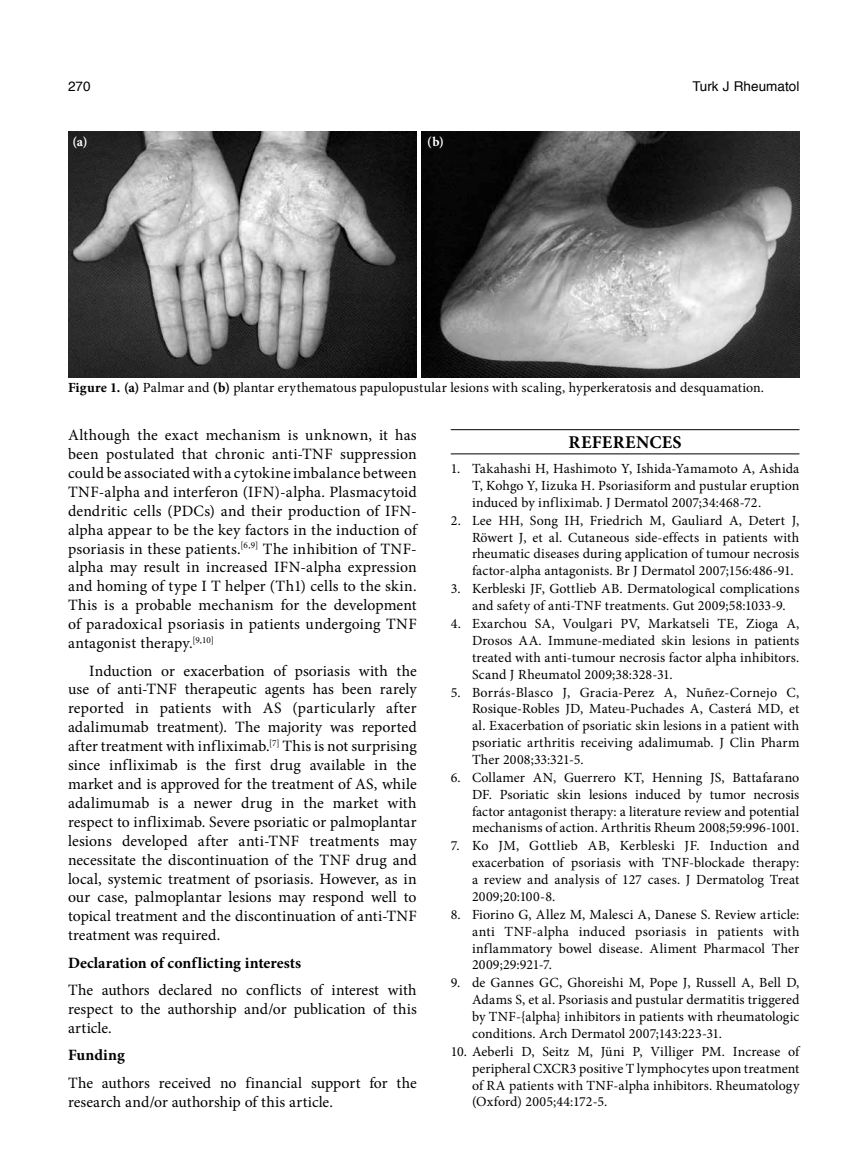
<style>
.page{position:relative;width:859px;height:1170px;background:#fff}
.page>*{position:absolute;margin:0;border:0;box-sizing:border-box;transform-origin:0 0}
.t1{font:700 18px "Minion Pro";letter-spacing:.01em;color:#000}
.t2{font:15.75px/18.9px "Minion Pro";letter-spacing:.005em;color:#000;text-align:justify}
.t3{font:700 15.75px "Minion Pro";letter-spacing:.005em;color:#000}
.t4{font:13.95px/16.8px "Minion Pro";letter-spacing:.005em;color:#000;text-align:justify}
.t5{font:13.5px "Helvetica";letter-spacing:.005em;color:#000}
.t6{font:700 13.5px "Minion Pro";color:#fff}
.s1{font-weight:700}
</style>
<div class="page">
<hr style="left:451px;top:429px;width:348px;height:1px;background:#000">
<hr style="left:451px;top:453px;width:348px;height:1px;background:#000">
<img style="left:421px;top:132px;width:378px;height:245px">
<img style="left:68px;top:132px;width:349px;height:245px">
<p class="t5" style="left:68px;top:76px;width:24px">270</p>
<p class="t5" style="left:692px;top:76px;width:108px">Turk J Rheumatol</p>
<p class="t6" style="left:73px;top:132px;width:16px">(a)</p>
<p class="t6" style="left:427px;top:132px;width:18px">(b)</p>
<p class="t4" style="left:68px;top:379px;width:698px"><span class="s1">Figure 1. (a)</span> Palmar and <span class="s1">(b)</span> plantar erythematous papulopustular lesions with scaling, hyperkeratosis and desquamation.</p>
<p class="t2" style="left:68px;top:425px;width:350px">Although the exact mechanism is unknown, it has been postulated that chronic anti-TNF suppression could be associated with a cytokine imbalance between TNF-alpha and interferon (IFN)-alpha. Plasmacytoid dendritic cells (PDCs) and their production of IFN&shy;alpha appear to be the key factors in the induction of psoriasis in these patients.<sup>[6,9]</sup> The inhibition of TNF&shy;alpha may result in increased IFN-alpha expression and homing of type I T helper (Th1) cells to the skin.<br>This is a probable mechanism for the development of paradoxical psoriasis in patients undergoing TNF antagonist therapy.<sup>[9,10]</sup></p>
<p class="t2" style="left:68px;top:661px;width:350px;text-indent:21px">Induction or exacerbation of psoriasis with the use of anti-TNF therapeutic agents has been rarely reported in patients with AS (particularly after adalimumab treatment). The majority was reported after treatment with infliximab.<sup>[7]</sup> This is not surprising since infliximab is the first drug available in the market and is approved for the treatment of AS, while adalimumab is a newer drug in the market with respect to infliximab. Severe psoriatic or palmoplantar lesions developed after anti-TNF treatments may necessitate the discontinuation of the TNF drug and local, systemic treatment of psoriasis. However, as in our case, palmoplantar lesions may respond well to topical treatment and the discontinuation of anti-TNF treatment was required.</p>
<p class="t3" style="left:68px;top:951px;width:235px">Declaration of conflicting interests</p>
<p class="t2" style="left:68px;top:980px;width:350px">The authors declared no conflicts of interest with respect to the authorship and/or publication of this article.</p>
<p class="t3" style="left:68px;top:1044px;width:58px">Funding</p>
<p class="t2" style="left:68px;top:1073px;width:350px">The authors received no financial support for the research and/or authorship of this article.</p>
<p class="t1" style="left:568px;top:429px;width:115px">REFERENCES</p>
<p class="t4" style="left:472px;top:460px;width:329px;text-indent:-21px">1. Takahashi H, Hashimoto Y, Ishida-Yamamoto A, Ashida T, Kohgo Y, Iizuka H. Psoriasiform and pustular eruption induced by infliximab. J Dermatol 2007;34:468-72.</p>
<p class="t4" style="left:472px;top:512px;width:329px;text-indent:-21px">2. Lee HH, Song IH, Friedrich M, Gauliard A, Detert J, Röwert J, et al. Cutaneous side-effects in patients with rheumatic diseases during application of tumour necrosis factor-alpha antagonists. Br J Dermatol 2007;156:486-91.</p>
<p class="t4" style="left:451px;top:580px;width:350px;text-align:center">3. Kerbleski JF, Gottlieb AB. Dermatological complications and safety of anti-TNF treatments. Gut 2009;58:1033-9.</p>
<p class="t4" style="left:472px;top:615px;width:329px;text-indent:-21px">4. Exarchou SA, Voulgari PV, Markatseli TE, Zioga A, Drosos AA. Immune-mediated skin lesions in patients treated with anti-tumour necrosis factor alpha inhibitors.<br>Scand J Rheumatol 2009;38:328-31.</p>
<p class="t4" style="left:472px;top:683px;width:329px;text-indent:-21px">5. Borrás-Blasco J, Gracia-Perez A, Nuñez-Cornejo C, Rosique-Robles JD, Mateu-Puchades A, Casterá MD, et al. Exacerbation of psoriatic skin lesions in a patient with psoriatic arthritis receiving adalimumab. J Clin Pharm Ther 2008;33:321-5.</p>
<p class="t4" style="left:472px;top:769px;width:329px;text-indent:-21px">6. Collamer AN, Guerrero KT, Henning JS, Battafarano DF. Psoriatic skin lesions induced by tumor necrosis factor antagonist therapy: a literature review and potential mechanisms of action. Arthritis Rheum 2008;59:996-1001.</p>
<p class="t4" style="left:472px;top:837px;width:329px;text-indent:-21px">7. Ko JM, Gottlieb AB, Kerbleski JF. Induction and exacerbation of psoriasis with TNF-blockade therapy: a review and analysis of 127 cases. J Dermatolog Treat 2009;20:100-8.</p>
<p class="t4" style="left:472px;top:906px;width:329px;text-indent:-21px">8. Fiorino G, Allez M, Malesci A, Danese S. Review article: anti TNF-alpha induced psoriasis in patients with inflammatory bowel disease. Aliment Pharmacol Ther 2009;29:921-7.</p>
<p class="t4" style="left:472px;top:974px;width:329px;text-indent:-21px">9. de Gannes GC, Ghoreishi M, Pope J, Russell A, Bell D, Adams S, et al. Psoriasis and pustular dermatitis triggered by TNF-{alpha} inhibitors in patients with rheumatologic conditions. Arch Dermatol 2007;143:223-31.</p>
<p class="t4" style="left:472px;top:1042px;width:329px;text-indent:-21px">10. Aeberli D, Seitz M, Jüni P, Villiger PM. Increase of peripheral CXCR3 positive T lymphocytes upon treatment of RA patients with TNF-alpha inhibitors. Rheumatology (Oxford) 2005;44:172-5.</p>
</div>
